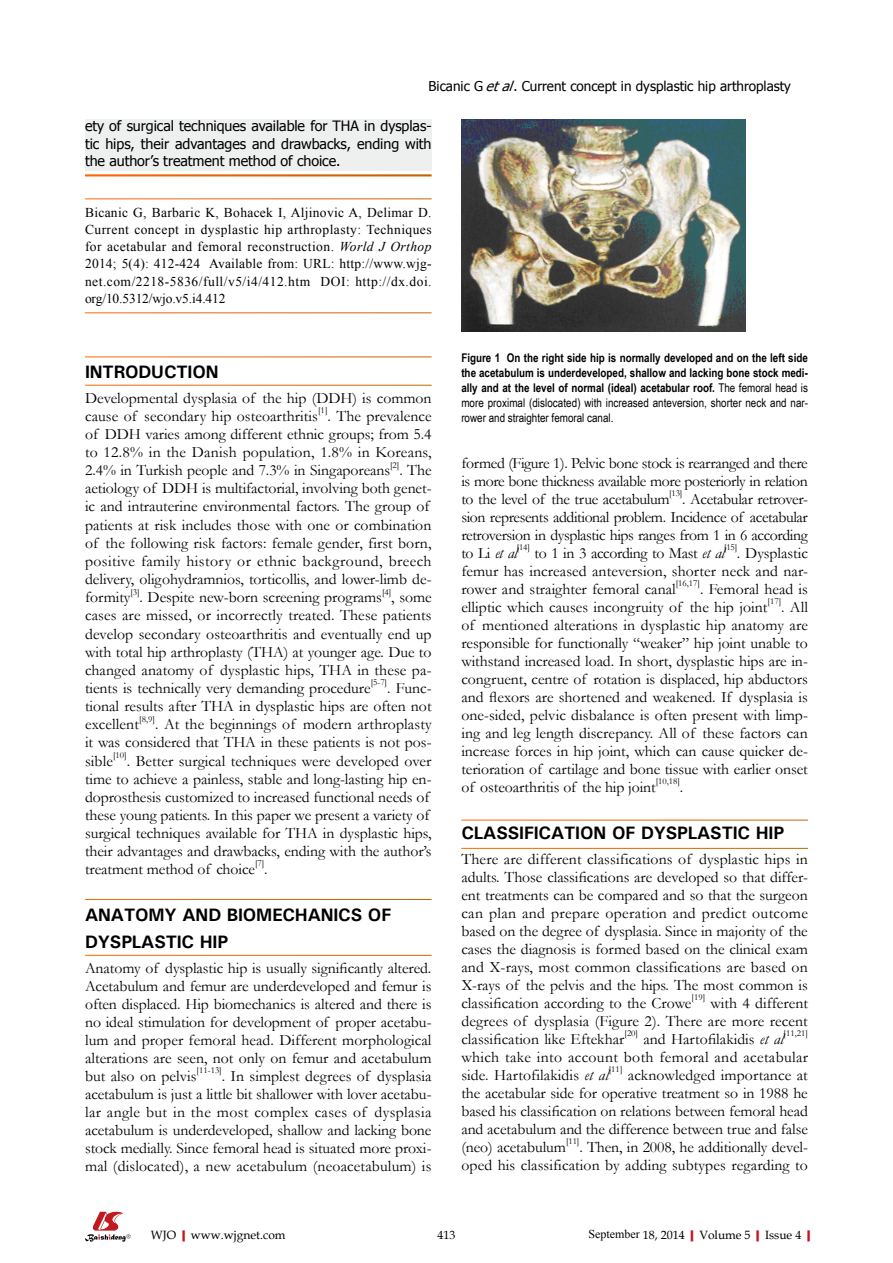
<style>
.page{position:relative;width:893px;height:1263px;background:#fff}
.page>*{position:absolute;margin:0;border:0;box-sizing:border-box;transform-origin:0 0}
.t1{font:700 18px/27px "Univers";letter-spacing:-.01em;color:#000}
.t2{font:15.75px/18px "Garamond";color:#000;text-align:justify}
.t3{font:15.75px/18px "Garamond";letter-spacing:.02em;color:#000}
.t4{font:15.75px "Garamond";letter-spacing:-.02em;color:#000}
.t5{font:14.25px/17.2px "Tahoma";letter-spacing:-.005em;color:#000;text-align:justify}
.t6{font:13.5px/17.2px "Times New Roman";letter-spacing:.035em;color:#000;text-align:justify}
.t7{font:13.5px "Tahoma";color:#000}
.t8{font:700 12px/15px "Arial Narrow";color:#000;text-align:justify}
.t9{font:12px "Book Antiqua";color:#000}
.t10{font:9.15px "Garamond";color:#000}
.s1{font-style:italic}
.s2{font-weight:400}
.s3{font-weight:700;color:#c01920}
.s4{font-family:"Times New Roman"}
</style>
<div class="page">
<div style="left:85px;top:119px;width:347px;height:51px;background:#eeefef"></div>
<svg style="left:85px;top:1212px;width:46px;height:30px"></svg>
<img style="left:461px;top:119px;width:284px;height:213px">
<p class="t7" style="left:429px;top:77px;width:364px">Bicanic G <span class="s1">etal</span>. Current concept in dysplastic hip arthroplasty</p>
<p class="t5" style="left:85px;top:117px;width:348px">ety of surgical techniques available for THA in dysplas&shy;tic hips, their advantages and drawbacks, ending with the author’s treatment method of choice.</p>
<p class="t6" style="left:85px;top:203px;width:348px">Bicanic G, Barbaric K, Bohacek I, Aljinovic A, Delimar D.<br>Current concept in dysplastic hip arthroplasty: Techniques for acetabular and femoral reconstruction. <span class="s1">World J Orthop </span>2014; 5(4): 412-424 Available from: URL: http://www.wjg&shy;net.com/2218-5836/full/v5/i4/412.htm DOI: http://dx.doi. org/10.5312/wjo.v5.i4.412</p>
<p class="t1" style="left:85px;top:358px;width:135px">INTRODUCTION</p>
<p class="t2" style="left:85px;top:388px;width:348px">Developmental dysplasia of the hip (DDH) is common cause of secondary hip osteoarthritis</p>
<p class="t10" style="left:318px;top:404px;width:11px">[1]</p>
<p class="t2" style="left:85px;top:406px;width:348px;text-indent:242px">. The prevalence of DDH varies among different ethnic groups; from 5.4 to 12.8% in the Danish population, 1.8% in Koreans, 2.4% in Turkish people and 7.3% in Singaporeans</p>
<p class="t10" style="left:390px;top:458px;width:11px">[2]</p>
<p class="t2" style="left:85px;top:461px;width:348px;text-align:left;text-indent:314px">. The aetiology of DDH is multifactorial, involving both genet&shy;ic and intrauterine environmental factors. The group of patients at risk includes those with one or combination of the following risk factors: female gender, first born, positive family history or ethnic background, breech delivery, oligohydramnios, torticollis, and lower-limb de&shy;formity</p>
<p class="t10" style="left:130px;top:586px;width:11px">[3]</p>
<p class="t2" style="left:139px;top:588px;width:244px">. Despite new-born screening programs</p>
<p class="t10" style="left:382px;top:586px;width:11px">[4]</p>
<p class="t2" style="left:85px;top:588px;width:348px;text-indent:306px">, some cases are missed, or incorrectly treated. These patients develop secondary osteoarthritis and eventually end up with total hip arthroplasty (THA) at younger age. Due to changed anatomy of dysplastic hips, THA in these pa&shy;tients is technically very demanding procedure</p>
<p class="t10" style="left:371px;top:676px;width:18px">[5-7]</p>
<p class="t2" style="left:85px;top:678px;width:348px;text-indent:302px">. Func&shy;tional results after THA in dysplastic hips are often not excellent</p>
<p class="t10" style="left:139px;top:713px;width:17px">[8,9]</p>
<p class="t2" style="left:85px;top:715px;width:348px;text-indent:70px">. At the beginnings of modern arthroplasty it was considered that THA in these patients is not pos&shy;sible</p>
<p class="t10" style="left:113px;top:749px;width:15px">[10]</p>
<p class="t2" style="left:85px;top:751px;width:348px;text-align:left;text-indent:42px">. Better surgical techniques were developed over time to achieve a painless, stable and long-lasting hip en&shy;doprosthesis customized to increased functional needs of these young patients. In this paper we present a variety of surgical techniques available for THA in dysplastic hips, their advantages and drawbacks, ending with the author’s treatment method of choice</p>
<p class="t10" style="left:255px;top:857px;width:11px">[7]</p>
<p class="t2" style="left:264px;top:859px;width:5px">.</p>
<p class="t1" style="left:85px;top:901px;width:308px">ANATOMY AND BIOMECHANICS OF<br>DYSPLASTIC HIP</p>
<p class="t2" style="left:85px;top:958px;width:348px">Anatomy of dysplastic hip is usually significantly altered.<br>Acetabulum and femur are underdeveloped and femur is often displaced. Hip biomechanics is altered and there is no ideal stimulation for development of proper acetabu&shy;lum and proper femoral head. Different morphological alterations are seen, not only on femur and acetabulum but also on pelvis</p>
<p class="t10" style="left:197px;top:1064px;width:27px">[11-13]</p>
<p class="t2" style="left:85px;top:1066px;width:348px;text-indent:137px">. In simplest degrees of dysplasia acetabulum is just a little bit shallower with lover acetabu&shy;lar angle but in the most complex cases of dysplasia acetabulum is underdeveloped, shallow and lacking bone stock medially. Since femoral head is situated more proxi&shy;mal (dislocated), a new acetabulum (neoacetabulum) is</p>
<p class="t8" style="left:461px;top:350px;width:348px">Figure 1 On the right side hip is normally developed and on the left side the acetabulum is underdeveloped, shallow and lacking bone stock medi&shy;ally and at the level of normal (ideal) acetabular roof. <span class="s2">The femoral head is more proximal (dislocated) with increased anteversion, shorter neck and nar&shy;rower and straighter femoral canal.</span></p>
<p class="t2" style="left:461px;top:453px;width:348px">formed (Figure 1). Pelvic bone stock is rearranged and there is more bone thickness available more posteriorly in relation to the level of the true acetabulum</p>
<p class="t10" style="left:669px;top:487px;width:15px">[13]</p>
<p class="t2" style="left:461px;top:489px;width:348px;text-indent:221px">. Acetabular retrover&shy;sion represents additional problem. Incidence of acetabular retroversion in dysplastic hips ranges from 1 in 6 according to Li <span class="s1">et al</span></p>
<p class="t10" style="left:517px;top:541px;width:14px">[14]</p>
<p class="t4" style="left:534px;top:542px;width:191px">to 1 in 3 according to Mast <span class="s1">et al</span></p>
<p class="t10" style="left:724px;top:541px;width:14px">[15]</p>
<p class="t2" style="left:461px;top:543px;width:348px;text-indent:276px">. Dysplastic femur has increased anteversion, shorter neck and nar&shy;rower and straighter femoral canal</p>
<p class="t10" style="left:676px;top:577px;width:26px">[16,17]</p>
<p class="t2" style="left:461px;top:579px;width:348px;text-indent:239px">. Femoral head is elliptic which causes incongruity of the hip joint</p>
<p class="t10" style="left:767px;top:595px;width:15px">[17]</p>
<p class="t2" style="left:461px;top:597px;width:348px;text-indent:320px">. All of mentioned alterations in dysplastic hip anatomy are responsible for functionally “weaker” hip joint unable to withstand increased load. In short, dysplastic hips are in&shy;congruent, centre of rotation is displaced, hip abductors and flexors are shortened and weakened. If dysplasia is one-sided, pelvic disbalance is often present with limp&shy;ing and leg length discrepancy. All of these factors can increase forces in hip joint, which can cause quicker de&shy;terioration of cartilage and bone tissue with earlier onset of osteoarthritis of the hip joint</p>
<p class="t10" style="left:656px;top:775px;width:25px">[10,18]</p>
<p class="t2" style="left:680px;top:777px;width:5px">.</p>
<p class="t1" style="left:461px;top:819px;width:324px">CLASSIFICATION OF DYSPLASTIC HIP</p>
<p class="t2" style="left:461px;top:849px;width:348px">There are different classifications of dysplastic hips in adults. Those classifications are developed so that differ&shy;ent treatments can be compared and so that the surgeon can plan and prepare operation and predict outcome based on the degree of dysplasia. Since in majority of the cases the diagnosis is formed based on the clinical exam and X-rays, most common classifications are based on X-rays of the pelvis and the hips. The most common is classification according to the Crowe</p>
<p class="t10" style="left:691px;top:991px;width:15px">[19]</p>
<p class="t2" style="left:461px;top:993px;width:348px;text-indent:249px">with 4 different degrees of dysplasia (Figure 2). There are more recent classification like Eftekhar</p>
<p class="t10" style="left:624px;top:1027px;width:15px">[20]</p>
<p class="t2" style="left:643px;top:1029px;width:142px">and Hartofilakidis <span class="s1">et al</span></p>
<p class="t10" style="left:784px;top:1027px;width:26px">[11,21]</p>
<p class="t3" style="left:461px;top:1047px;width:348px">which take into account both femoral and acetabular side. Hartofilakidis <span class="s1">et al</span></p>
<p class="t10" style="left:609px;top:1063px;width:15px">[11]</p>
<p class="t2" style="left:461px;top:1065px;width:348px;text-indent:167px">acknowledged importance at the acetabular side for operative treatment so in 1988 he based his classification on relations between femoral head and acetabulum and the difference between true and false (neo) acetabulum</p>
<p class="t10" style="left:566px;top:1135px;width:15px">[11]</p>
<p class="t2" style="left:461px;top:1137px;width:348px;text-align:right">. Then, in 2008, he additionally devel-<br>oped his classification by adding subtypes regarding to</p>
<p class="t9" style="left:151px;top:1226px;width:136px">WJO<span class="s3">|</span>www.wjgnet.com</p>
<p class="t9" style="left:437px;top:1226px;width:19px">413</p>
<p class="t9" style="left:588px;top:1226px;width:229px"><span class="s4">September</span> 18, 2014<span class="s3">|</span>Volume 5<span class="s3">|</span>Issue 4<span class="s3">|</span></p>
</div>
